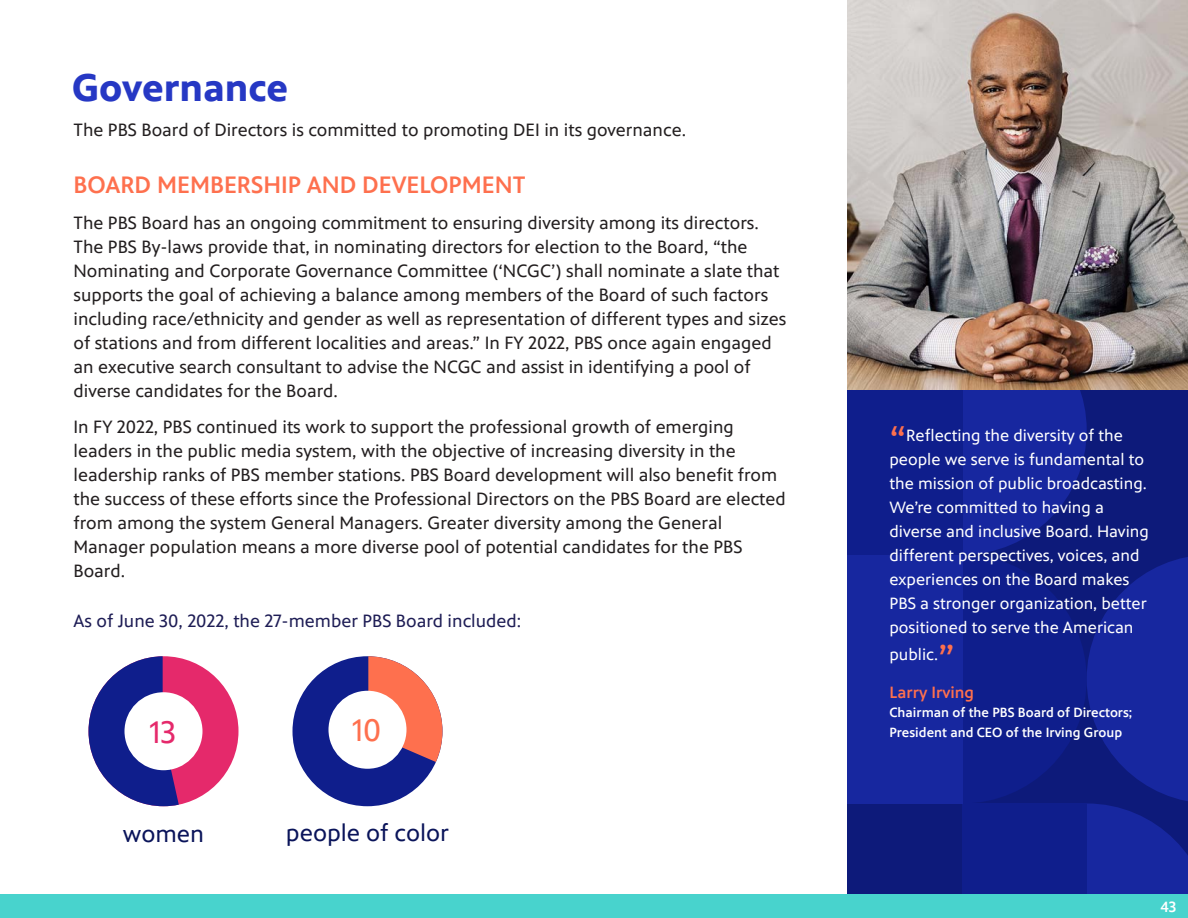
<style>
.page{position:relative;width:1188px;height:918px;background:#fff}
.page>*{position:absolute;margin:0;border:0;box-sizing:border-box;transform-origin:0 0}
.SectionHead{font:700 39px "PBS Sans";color:#2638c4}
.t1{font:39px "PBS Sans";color:#fe704e}
.t2{font:31.5px "PBS Sans";color:#fe704e}
.t3{font:31.5px "PBS Sans";color:#e5296b}
.MajorHeader{font:500 24px "PBS Sans";color:#fe704e}
.t4{font:24px "PBS Sans";color:#0a145a}
.Intro_Paragraph{font:18px/24px "PBS Sans";color:#231f20}
.t5{font:18px "PBS Sans";color:#1e1d55}
.t6{font:16.5px/24px "PBS Sans";color:#fff}
.Quote_name{font:500 16.5px "PBS Sans";color:#fe704e}
.t7{font:500 15px "PBS Sans";color:#fff}
.Quote_name-2{font:500 13.5px/19.5px "PBS Sans";color:#fff}
</style>
<div class="page">
<div style="left:848px;top:390px;width:340px;height:528px;background:#0d1a7a"></div>
<svg style="left:962px;top:390px;width:226px;height:504px"></svg>
<div style="left:848px;top:390px;width:114px;height:165px;background:#0f1e8c"></div>
<div style="left:848px;top:555px;width:114px;height:248px;background:#17279f"></div>
<div style="left:292px;top:656px;width:150px;height:150px;background:#0f1e8c;border-radius:50%"></div>
<svg style="left:368px;top:656px;width:75px;height:106px"></svg>
<div style="left:328px;top:691px;width:78px;height:78px;background:#fff;border-radius:50%"></div>
<div style="left:88px;top:656px;width:150px;height:150px;background:#e5296b;border-radius:50%"></div>
<svg style="left:89px;top:656px;width:90px;height:150px"></svg>
<div style="left:124px;top:692px;width:78px;height:78px;background:#fff;border-radius:50%"></div>
<img style="left:848px;top:0;width:340px;height:390px">
<div style="left:0;top:894px;width:1188px;height:24px;background:#48d3cd"></div>
<p class="SectionHead" style="left:72px;top:65px;width:218px">Governance</p>
<p class="Intro_Paragraph" style="left:74px;top:118px;width:612px">The PBS Board of Directors is committed to promoting DEI in its governance.</p>
<p class="MajorHeader" style="left:74px;top:171px;width:454px">BOARD MEMBERSHIP AND DEVELOPMENT</p>
<p class="Intro_Paragraph" style="left:74px;top:211px;width:714px">The PBS Board has an ongoing commitment to ensuring diversity among its directors.<br>The PBS By-laws provide that, in nominating directors for election to the Board, “the Nominating and Corporate Governance Committee (‘NCGC’) shall nominate a slate that supports the goal of achieving a balance among members of the Board of such factors including race/ethnicity and gender as well as representation of different types and sizes of stations and from different localities and areas.” In FY 2022, PBS once again engaged an executive search consultant to advise the NCGC and assist in identifying a pool of diverse candidates for the Board.</p>
<p class="Intro_Paragraph" style="left:74px;top:415px;width:714px">In FY 2022, PBS continued its work to support the professional growth of emerging leaders in the public media system, with the objective of increasing diversity in the leadership ranks of PBS member stations. PBS Board development will also benefit from the success of these efforts since the Professional Directors on the PBS Board are elected from among the system General Managers. Greater diversity among the General Manager population means a more diverse pool of potential candidates for the PBS Board.</p>
<p class="t5" style="left:74px;top:611px;width:449px">As of June 30, 2022, the 27-member PBS Board included:</p>
<p class="t3" style="left:149px;top:715px;width:28px">13</p>
<p class="t4" style="left:123px;top:821px;width:83px">women</p>
<p class="t2" style="left:352px;top:713px;width:31px">10</p>
<p class="t4" style="left:286px;top:819px;width:165px">people of color</p>
<p class="t1" style="left:890px;top:419px;width:18px">“</p>
<p class="t6" style="left:889px;top:424px;width:261px;text-indent:17px">Reflecting the diversity of the people we serve is fundamental to the mission of public broadcasting.<br>We’re committed to having a diverse and inclusive Board. Having different perspectives, voices, and experiences on the Board makes PBS a stronger organization, better positioned to serve the American</p>
<p class="t6" style="left:890px;top:643px;width:48px">public.</p>
<p class="t1" style="left:938px;top:638px;width:18px">”</p>
<p class="Quote_name" style="left:890px;top:683px;width:86px">Larry Irving</p>
<p class="Quote_name-2" style="left:890px;top:703px;width:244px">Chairman of the PBS Board of Directors;<br>President and CEO of the Irving Group</p>
<p class="t7" style="left:1161px;top:898px;width:17px">43</p>
</div>
